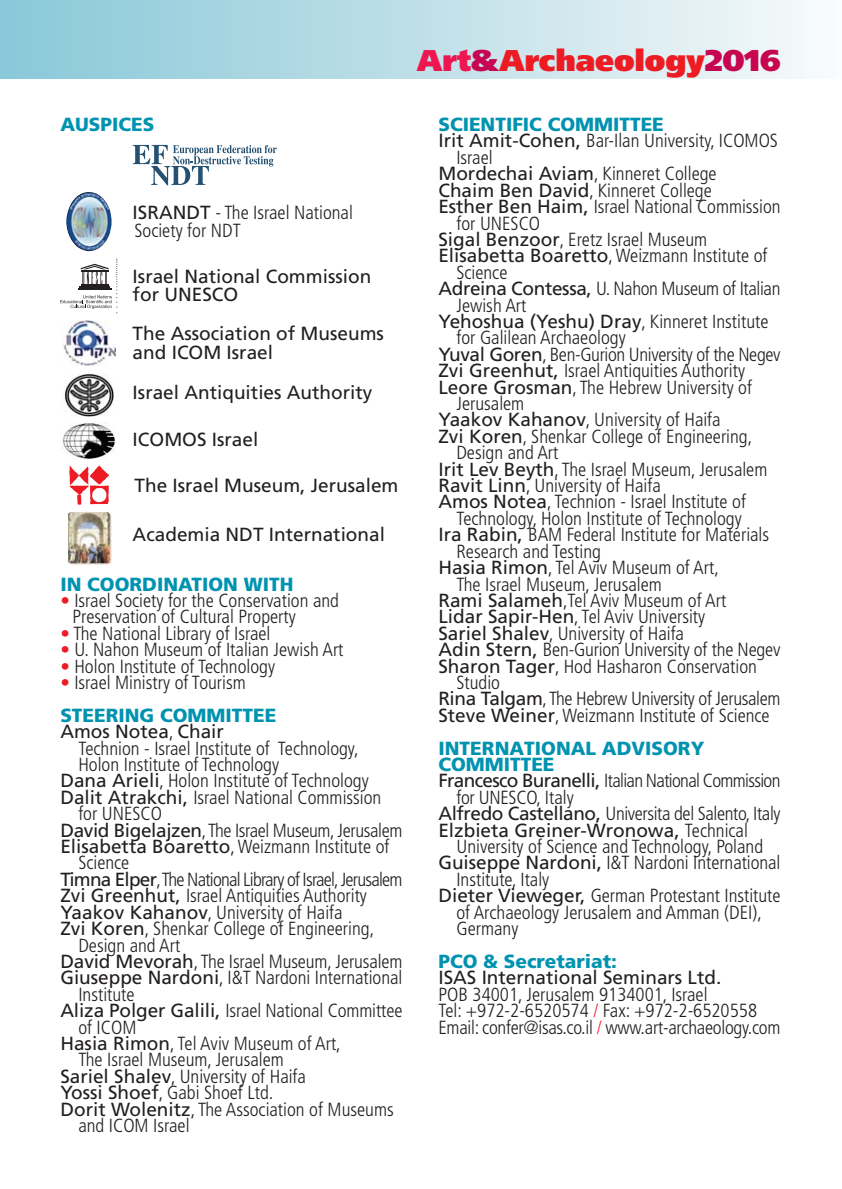
<style>
.page{position:relative;width:842px;height:1189px;background:#fff}
.page>*{position:absolute;margin:0;border:0;box-sizing:border-box;transform-origin:0 0}
.t1{font:900 30px "Frutiger";letter-spacing:-.005em;color:#ed1c24}
.t2{font:300 condensed 19px/16.4px "Frutiger";color:#231f20}
.t3{font:19px/18.2px "Frutiger";color:#231f20}
.t4{font:300 condensed 19px "Frutiger";letter-spacing:-.02em;color:#231f20}
.t5{font:900 19px "Frutiger";color:#0093b0}
.t6{font:300 condensed 19px "Frutiger";letter-spacing:-.04em;color:#231f20}
.t7{font:300 condensed 19px "Frutiger";letter-spacing:-.035em;color:#231f20}
.s1{color:#ed1651}
.s2{color:#c60651}
.s3{font-weight:400;font-stretch:normal}
.s4{color:#ed1c24}
.s5{font-weight:900;font-stretch:normal;color:#0093b0}
.s6{font-weight:300;font-stretch:condensed}
</style>
<div class="page">
<div style="left:0;top:0;width:842px;height:79px;background:linear-gradient(to right,#88c7d7,#f7fafa)"></div>
<img style="left:66px;top:192px;width:46px;height:59px">
<svg style="left:69px;top:466px;width:40px;height:38px"></svg>
<img style="left:68px;top:512px;width:44px;height:52px">
<img style="left:63px;top:321px;width:53px;height:44px">
<svg style="left:60px;top:258px;width:57px;height:55px"></svg>
<img style="left:64px;top:374px;width:50px;height:42px">
<img style="left:60px;top:422px;width:55px;height:37px">
<svg style="left:133px;top:145px;width:144px;height:40px"></svg>
<h1 class="t1" style="left:417px;top:48px;width:365px"><span class="s1">Art</span><span class="s2">&amp;</span>Archaeology<span class="s2">2016</span></h1>
<p class="t5" style="left:60px;top:117px;width:95px">AUSPICES</p>
<p class="t2" style="left:133px;top:205px;width:222px;line-height:18.2px"><span class="s3">ISRANDT</span> - The Israel National<br>Society for NDT</p>
<p class="t3" style="left:133px;top:269px;width:240px">Israel National Commission for UNESCO</p>
<p class="t3" style="left:133px;top:326px;width:253px">The Association of Museums and ICOM Israel</p>
<p class="t3" style="left:133px;top:385px;width:241px">Israel Antiquities Authority</p>
<p class="t3" style="left:133px;top:431px;width:127px">ICOMOS Israel</p>
<p class="t3" style="left:134px;top:477px;width:265px">The Israel Museum, Jerusalem</p>
<p class="t3" style="left:133px;top:526px;width:254px">Academia NDT International</p>
<p class="t5" style="left:60px;top:576px;width:235px">IN COORDINATION WITH</p>
<p class="t2" style="left:72px;top:593px;width:268px;text-indent:-12px"><span class="s4">•</span> Israel Society for the Conservation and<br>Preservation of Cultural Property</p>
<p class="t2" style="left:60px;top:626px;width:212px"><span class="s4">•</span> The National Library of Israel</p>
<p class="t2" style="left:60px;top:643px;width:285px"><span class="s4">•</span> U. Nahon Museum of Italian Jewish Art</p>
<p class="t2" style="left:60px;top:659px;width:216px"><span class="s4">•</span> Holon Institute of Technology</p>
<p class="t2" style="left:60px;top:667px;width:217px;line-height:32.8px"><span class="s4">•</span> Israel Ministry of Tourism<br><span class="s5">STEERING COMMITTEE</span></p>
<p class="t3" style="left:60px;top:724px;width:165px">Amos Notea<span class="s6">,</span> Chair</p>
<p class="t2" style="left:78px;top:741px;width:282px">Technion - Israel Institute of Technology,</p>
<p class="t2" style="left:78px;top:757px;width:202px">Holon Institute of Technology</p>
<p class="t2" style="left:60px;top:774px;width:310px"><span class="s3">Dana Arieli</span>, Holon Institute of Technology</p>
<p class="t2" style="left:60px;top:790px;width:323px"><span class="s3">Dalit Atrakchi,</span> Israel National Commission</p>
<p class="t2" style="left:78px;top:807px;width:85px">for UNESCO</p>
<p class="t4" style="left:60px;top:822px;width:344px"><span class="s3">David Bigelajzen</span>, The Israel Museum, Jerusalem</p>
<p class="t2" style="left:60px;top:839px;width:331px"><span class="s3">Elisabetta Boaretto</span>, Weizmann Institute of</p>
<p class="t2" style="left:78px;top:856px;width:53px">Science</p>
<p class="t6" style="left:60px;top:871px;width:344px"><span class="s3">Timna Elper</span>, The National Library of Israel, Jerusalem</p>
<p class="t2" style="left:60px;top:889px;width:308px"><span class="s3">Zvi Greenhut,</span> Israel Antiquities Authority</p>
<p class="t2" style="left:60px;top:905px;width:284px"><span class="s3">Yaakov Kahanov</span>, University of Haifa</p>
<p class="t2" style="left:60px;top:921px;width:315px"><span class="s3">Zvi Koren</span>, Shenkar College of Engineering,</p>
<p class="t2" style="left:78px;top:938px;width:104px">Design and Art</p>
<p class="t2" style="left:60px;top:954px;width:344px"><span class="s3">David Mevorah</span>, The Israel Museum, Jerusalem</p>
<p class="t2" style="left:60px;top:971px;width:344px"><span class="s3">Giuseppe Nardoni</span>, I&amp;T Nardoni International</p>
<p class="t2" style="left:78px;top:987px;width:58px">Institute</p>
<p class="t2" style="left:60px;top:1003px;width:344px"><span class="s3">Aliza Polger Galili,</span> Israel National Committee</p>
<p class="t2" style="left:78px;top:1020px;width:60px">of ICOM</p>
<p class="t2" style="left:60px;top:1036px;width:282px"><span class="s3">Hasia Rimon</span>, Tel Aviv Museum of Art,</p>
<p class="t2" style="left:78px;top:1053px;width:207px">The Israel Museum, Jerusalem</p>
<p class="t2" style="left:60px;top:1069px;width:247px"><span class="s3">Sariel Shalev</span>, University of Haifa</p>
<p class="t2" style="left:60px;top:1085px;width:215px"><span class="s3">Yossi Shoef</span>, Gabi Shoef Ltd.</p>
<p class="t2" style="left:60px;top:1102px;width:335px"><span class="s3">Dorit Wolenitz</span>, The Association of Museums</p>
<p class="t2" style="left:78px;top:1118px;width:113px">and ICOM Israel</p>
<p class="t5" style="left:438px;top:117px;width:227px">SCIENTIFIC COMMITTEE</p>
<p class="t2" style="left:438px;top:134px;width:341px"><span class="s3">Irit Amit-Cohen,</span> Bar-Ilan University, ICOMOS</p>
<p class="t2" style="left:456px;top:151px;width:38px">Israel</p>
<p class="t2" style="left:438px;top:167px;width:280px"><span class="s3">Mordechai Aviam</span>, Kinneret College</p>
<p class="t2" style="left:438px;top:183px;width:275px"><span class="s3">Chaim Ben David</span>, Kinneret College</p>
<p class="t2" style="left:438px;top:200px;width:344px"><span class="s3">Esther Ben Haim,</span> Israel National Commission</p>
<p class="t2" style="left:456px;top:216px;width:85px">for UNESCO</p>
<p class="t2" style="left:438px;top:233px;width:270px"><span class="s3">Sigal Benzoor</span>, Eretz Israel Museum</p>
<p class="t2" style="left:438px;top:249px;width:331px"><span class="s3">Elisabetta Boaretto</span>, Weizmann Institute of</p>
<p class="t2" style="left:456px;top:265px;width:53px">Science</p>
<p class="t4" style="left:438px;top:281px;width:344px"><span class="s3">Adreina Contessa,</span> U. Nahon Museum of Italian</p>
<p class="t2" style="left:456px;top:298px;width:72px">Jewish Art</p>
<p class="t3" style="left:438px;top:314px;width:332px">Yehoshua (Yeshu) Dray<span class="s6">, Kinneret Institute</span></p>
<p class="t2" style="left:456px;top:331px;width:171px">for Galilean Archaeology</p>
<p class="t4" style="left:438px;top:346px;width:344px"><span class="s3">Yuval Goren</span>, Ben-Gurion University of the Negev</p>
<p class="t2" style="left:438px;top:364px;width:308px"><span class="s3">Zvi Greenhut,</span> Israel Antiquities Authority</p>
<p class="t2" style="left:438px;top:380px;width:315px"><span class="s3">Leore Grosman</span>, The Hebrew University of</p>
<p class="t2" style="left:456px;top:397px;width:69px">Jerusalem</p>
<p class="t2" style="left:438px;top:413px;width:284px"><span class="s3">Yaakov Kahanov</span>, University of Haifa</p>
<p class="t2" style="left:438px;top:429px;width:315px"><span class="s3">Zvi Koren</span>, Shenkar College of Engineering,</p>
<p class="t2" style="left:456px;top:446px;width:104px">Design and Art</p>
<p class="t2" style="left:438px;top:462px;width:330px"><span class="s3">Irit Lev Beyth</span>, The Israel Museum, Jerusalem</p>
<p class="t2" style="left:438px;top:479px;width:224px"><span class="s3">Ravit Linn</span>, University of Haifa</p>
<p class="t2" style="left:438px;top:495px;width:309px"><span class="s3">Amos Notea</span>, Technion - Israel Institute of</p>
<p class="t2" style="left:456px;top:511px;width:287px">Technology, Holon Institute of Technology</p>
<p class="t2" style="left:438px;top:528px;width:332px"><span class="s3">Ira Rabin,</span> BAM Federal Institute for Materials</p>
<p class="t2" style="left:456px;top:544px;width:146px">Research and Testing</p>
<p class="t2" style="left:438px;top:561px;width:282px"><span class="s3">Hasia Rimon</span>, Tel Aviv Museum of Art,</p>
<p class="t2" style="left:456px;top:577px;width:207px">The Israel Museum, Jerusalem</p>
<p class="t2" style="left:438px;top:593px;width:289px"><span class="s3">Rami Salameh</span>,Tel Aviv Museum of Art</p>
<p class="t2" style="left:438px;top:610px;width:268px"><span class="s3">Lidar Sapir-Hen</span>, Tel Aviv University</p>
<p class="t2" style="left:438px;top:626px;width:247px"><span class="s3">Sariel Shalev</span>, University of Haifa</p>
<p class="t2" style="left:438px;top:643px;width:344px"><span class="s3">Adin Stern,</span> Ben-Gurion University of the Negev</p>
<p class="t2" style="left:438px;top:659px;width:320px"><span class="s3">Sharon Tager</span>, Hod Hasharon Conservation</p>
<p class="t2" style="left:456px;top:675px;width:45px">Studio</p>
<p class="t4" style="left:438px;top:691px;width:344px"><span class="s3">Rina Talgam</span>, The Hebrew University of Jerusalem</p>
<p class="t2" style="left:438px;top:708px;width:333px"><span class="s3">Steve Weiner</span>, Weizmann Institute of Science</p>
<p class="t5" style="left:438px;top:740px;width:267px">INTERNATIONAL ADVISORY</p>
<p class="t5" style="left:438px;top:756px;width:118px">COMMITTEE</p>
<p class="t7" style="left:438px;top:773px;width:344px"><span class="s3">Francesco Buranelli,</span> Italian National Commission</p>
<p class="t2" style="left:456px;top:790px;width:119px">for UNESCO, Italy</p>
<p class="t4" style="left:438px;top:806px;width:344px"><span class="s3">Alfredo Castellano,</span> Universita del Salento, Italy</p>
<p class="t3" style="left:438px;top:822px;width:311px">Elzbieta Greiner-Wronowa, <span class="s6">Technical</span></p>
<p class="t2" style="left:456px;top:839px;width:308px">University of Science and Technology, Poland</p>
<p class="t2" style="left:438px;top:856px;width:344px"><span class="s3">Guiseppe Nardoni,</span> I&amp;T Nardoni International</p>
<p class="t2" style="left:456px;top:872px;width:94px">Institute, Italy</p>
<p class="t2" style="left:438px;top:889px;width:344px"><span class="s3">Dieter Vieweger,</span> German Protestant Institute</p>
<p class="t2" style="left:456px;top:905px;width:307px">of Archaeology Jerusalem and Amman (DEI),</p>
<p class="t2" style="left:456px;top:921px;width:63px">Germany</p>
<p class="t5" style="left:438px;top:953px;width:180px">PCO &amp; Secretariat:</p>
<p class="t3" style="left:438px;top:970px;width:284px">ISAS International Seminars Ltd.</p>
<p class="t2" style="left:438px;top:987px;width:344px">POB 34001, Jerusalem 9134001, Israel<br>Tel: +972-2-6520574 <span class="s4">/</span> Fax: +972-2-6520558<br>Email: confer@isas.co.il <span class="s4">/</span> www.art-archaeology.com</p>
</div>
